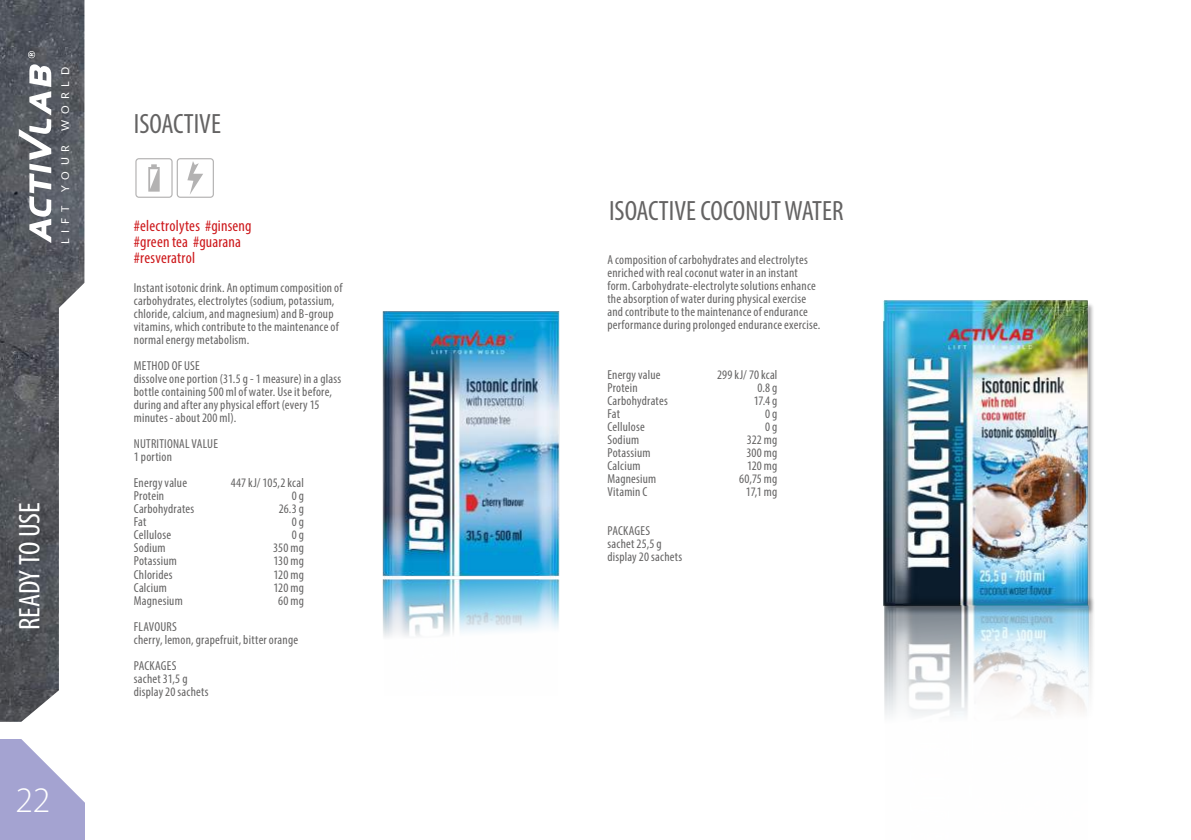
<style>
.page{position:relative;width:1191px;height:840px;background:#fff}
.page>*{position:absolute;margin:0;border:0;box-sizing:border-box;transform-origin:0 0}
.t1{font:300 36px "Myriad Pro";color:#fff}
.t2{font:condensed 30px "Myriad Pro";letter-spacing:-.015em;color:#fff}
.t3{font:condensed 28px "Myriad Pro";color:#646363}
.t4{font:condensed 16px/16px "Myriad Pro";letter-spacing:.01em;color:#cd171a}
.t5{font:condensed 13px/13px "Myriad Pro";letter-spacing:.02em;color:#646363}
.t6{font:10.8px "Lato";letter-spacing:.54em;color:#fff}
</style>
<div class="page">
<img style="left:0;top:0;width:84px;height:653px">
<svg style="left:19px;top:64px;width:32px;height:179px"></svg>
<svg style="left:28px;top:51px;width:7px;height:7px"></svg>
<svg style="left:0;top:653px;width:85px;height:186px"></svg>
<img style="left:382px;top:311px;width:178px;height:222px">
<img style="left:382px;top:533px;width:178px;height:104px">
<img style="left:883px;top:300px;width:210px;height:258px">
<img style="left:883px;top:558px;width:211px;height:158px">
<svg style="left:135px;top:158px;width:79px;height:40px"></svg>
<p class="t6" style="left:57px;top:130px;width:65px;rotate:-90deg">WORLD</p>
<p class="t6" style="left:57px;top:192px;width:49px;rotate:-90deg">YOUR</p>
<p class="t6" style="left:57px;top:244px;width:40px;rotate:-90deg">LIFT</p>
<h2 class="t2" style="left:11px;top:629px;width:129px;rotate:-90deg">READY TO USE</h2>
<h1 class="t1" style="left:15px;top:778px;width:37px">22</h1>
<h3 class="t3" style="left:134px;top:107px;width:89px">ISOACTIVE</h3>
<p class="t4" style="left:134px;top:217px;width:119px">#electrolytes #ginseng #green tea #guarana #resveratrol</p>
<p class="t5" style="left:134px;top:281px;width:210px">Instant isotonic drink. An optimum composition of carbohydrates, electrolytes (sodium, potassium, chloride, calcium, and magnesium) and B-group vitamins, which contribute to the maintenance of normal energy metabolism.</p>
<p class="t5" style="left:134px;top:359px;width:209px">METHOD OF USE<br>dissolve one portion (31.5 g - 1 measure) in a glass bottle containing 500 ml of water. Use it before, during and after any physical effort (every 15 minutes - about 200 ml).</p>
<p class="t5" style="left:134px;top:437px;width:86px">NUTRITIONAL VALUE<br>1 portion</p>
<p class="t5" style="left:134px;top:476px;width:55px">Energy value</p>
<p class="t5" style="left:231px;top:476px;width:75px">447 kJ/ 105,2 kcal</p>
<p class="t5" style="left:134px;top:489px;width:32px">Protein</p>
<p class="t5" style="left:292px;top:489px;width:14px">0 g</p>
<p class="t5" style="left:134px;top:502px;width:62px">Carbohydrates</p>
<p class="t5" style="left:279px;top:502px;width:27px">26.3 g</p>
<p class="t5" style="left:134px;top:515px;width:14px">Fat</p>
<p class="t5" style="left:292px;top:515px;width:14px">0 g</p>
<p class="t5" style="left:134px;top:528px;width:39px">Cellulose</p>
<p class="t5" style="left:292px;top:528px;width:14px">0 g</p>
<p class="t5" style="left:134px;top:541px;width:33px">Sodium</p>
<p class="t5" style="left:273px;top:541px;width:32px">350 mg</p>
<p class="t5" style="left:134px;top:554px;width:45px">Potassium</p>
<p class="t5" style="left:273px;top:554px;width:32px">130 mg</p>
<p class="t5" style="left:134px;top:567px;width:40px">Chlorides</p>
<p class="t5" style="left:273px;top:567px;width:32px">120 mg</p>
<p class="t5" style="left:134px;top:580px;width:35px">Calcium</p>
<p class="t5" style="left:273px;top:580px;width:32px">120 mg</p>
<p class="t5" style="left:134px;top:593px;width:50px">Magnesium</p>
<p class="t5" style="left:278px;top:593px;width:27px">60 mg</p>
<p class="t5" style="left:134px;top:619px;width:166px">FLAVOURS<br>cherry, lemon, grapefruit, bitter orange</p>
<p class="t5" style="left:134px;top:658px;width:76px">PACKAGES<br>sachet 31,5 g display 20 sachets</p>
<h3 class="t3" style="left:609px;top:193px;width:236px">ISOACTIVE COCONUT WATER</h3>
<p class="t5" style="left:607px;top:253px;width:214px">A composition of carbohydrates and electrolytes enriched with real coconut water in an instant form. Carbohydrate-electrolyte solutions enhance the absorption of water during physical exercise and contribute to the maintenance of endurance performance during prolonged endurance exercise.</p>
<p class="t5" style="left:607px;top:367px;width:55px">Energy value</p>
<p class="t5" style="left:717px;top:367px;width:62px">299 kJ/ 70 kcal</p>
<p class="t5" style="left:607px;top:380px;width:32px">Protein</p>
<p class="t5" style="left:757px;top:380px;width:22px">0.8 g</p>
<p class="t5" style="left:607px;top:393px;width:62px">Carbohydrates</p>
<p class="t5" style="left:753px;top:393px;width:25px">17.4 g</p>
<p class="t5" style="left:607px;top:406px;width:14px">Fat</p>
<p class="t5" style="left:765px;top:406px;width:14px">0 g</p>
<p class="t5" style="left:607px;top:419px;width:39px">Cellulose</p>
<p class="t5" style="left:765px;top:419px;width:14px">0 g</p>
<p class="t5" style="left:607px;top:432px;width:33px">Sodium</p>
<p class="t5" style="left:746px;top:432px;width:32px">322 mg</p>
<p class="t5" style="left:607px;top:445px;width:45px">Potassium</p>
<p class="t5" style="left:746px;top:445px;width:33px">300 mg</p>
<p class="t5" style="left:607px;top:458px;width:35px">Calcium</p>
<p class="t5" style="left:747px;top:458px;width:32px">120 mg</p>
<p class="t5" style="left:607px;top:471px;width:50px">Magnesium</p>
<p class="t5" style="left:739px;top:471px;width:40px">60,75 mg</p>
<p class="t5" style="left:607px;top:484px;width:41px">Vitamin C</p>
<p class="t5" style="left:746px;top:484px;width:33px">17,1 mg</p>
<p class="t5" style="left:607px;top:523px;width:76px">PACKAGES<br>sachet 25,5 g display 20 sachets</p>
</div>
